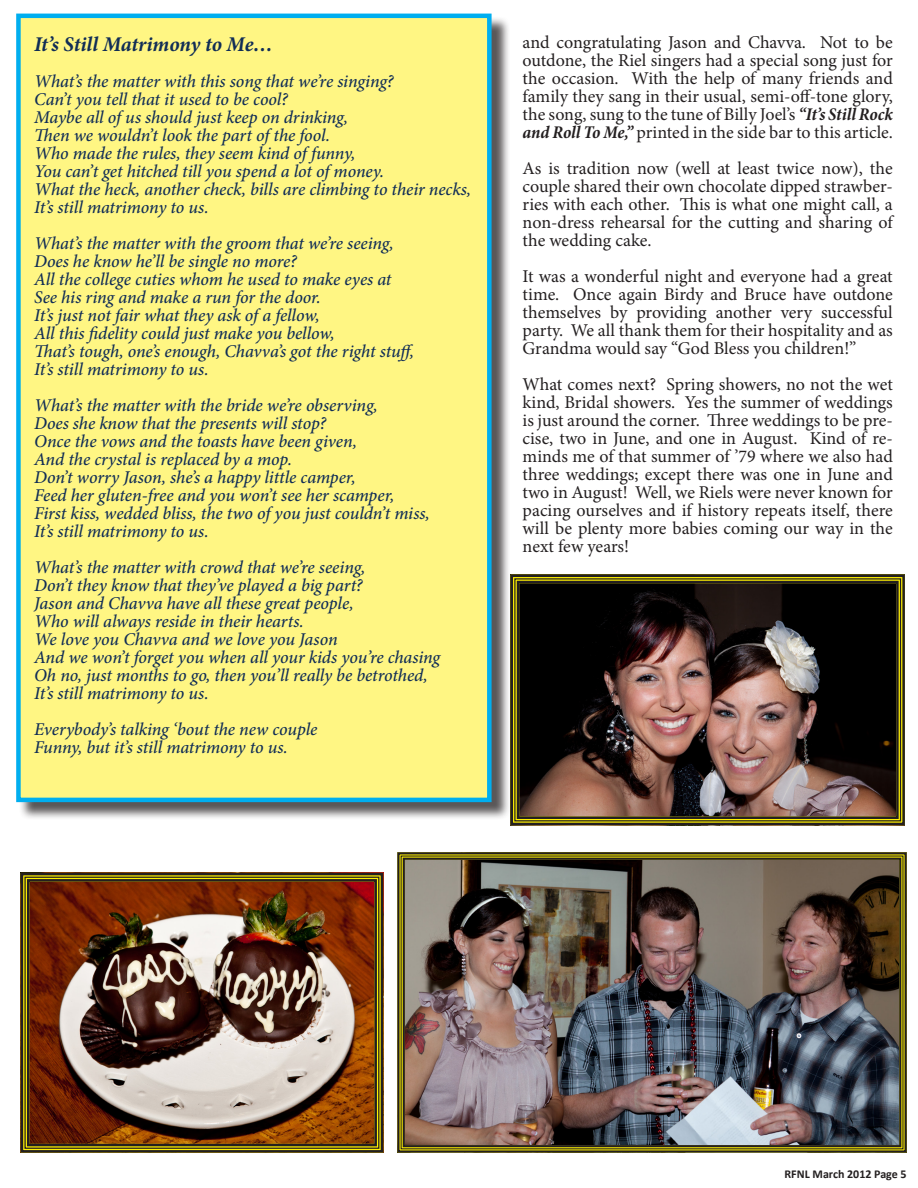
<style>
.page{position:relative;width:918px;height:1188px;background:#fff}
.page>*{position:absolute;margin:0;border:0;box-sizing:border-box;transform-origin:0 0}
.base_paragraph{font:italic 700 21px "Minion Pro";letter-spacing:-.005em;color:#112d56}
.base_paragraph-2{font:italic 500 18px "Minion Pro";letter-spacing:-.005em;color:#112d56}
.base_paragraph-3{font:18px/18px "Minion Pro";letter-spacing:-.005em;color:#231f20;text-align:justify}
.t1{font:700 12px "Calibri";color:#231f20}
.s1{font-weight:700;font-style:italic;font-stretch:condensed}
</style>
<div class="page">
<div style="left:19px;top:16px;width:491px;height:805px;background:#231f20;opacity:.75"></div>
<div style="left:16px;top:13px;width:478px;height:791px;background:#fff683"></div>
<img style="left:397px;top:852px;width:510px;height:301px">
<div style="left:403px;top:858px;width:498px;height:289px;border:2px solid #231f20"></div>
<img style="left:20px;top:872px;width:364px;height:281px">
<div style="left:24px;top:877px;width:355px;height:272px;border:1px solid #231f20"></div>
<div style="left:27px;top:879px;width:350px;height:267px;border:3px solid #231f20"></div>
<img style="left:509px;top:573px;width:396px;height:253px">
<div style="left:514px;top:578px;width:387px;height:243px;border:1px solid #231f20"></div>
<div style="left:517px;top:581px;width:382px;height:238px;border:2px solid #231f20"></div>
<p class="base_paragraph" style="left:34px;top:30px;width:240px">It’s Still Matrimony to Me…</p>
<p class="base_paragraph-2" style="left:34px;top:69px;width:361px">What’s the matter with this song that we’re singing?</p>
<p class="base_paragraph-2" style="left:34px;top:87px;width:255px">Can’t you tell that it used to be cool?</p>
<p class="base_paragraph-2" style="left:34px;top:105px;width:315px">Maybe all of us should just keep on drinking,</p>
<p class="base_paragraph-2" style="left:34px;top:123px;width:297px">Then we wouldn’t look the part of the fool.</p>
<p class="base_paragraph-2" style="left:34px;top:141px;width:323px">Who made the rules, they seem kind of funny,</p>
<p class="base_paragraph-2" style="left:34px;top:159px;width:352px">You can’t get hitched till you spend a lot of money.</p>
<p class="base_paragraph-2" style="left:34px;top:177px;width:439px">What the heck, another check, bills are climbing to their necks,</p>
<p class="base_paragraph-2" style="left:34px;top:195px;width:176px">It’s still matrimony to us.</p>
<p class="base_paragraph-2" style="left:34px;top:231px;width:361px">What’s the matter with the groom that we’re seeing,</p>
<p class="base_paragraph-2" style="left:34px;top:249px;width:264px">Does he know he’ll be single no more?</p>
<p class="base_paragraph-2" style="left:34px;top:267px;width:359px">All the college cuties whom he used to make eyes at</p>
<p class="base_paragraph-2" style="left:34px;top:285px;width:288px">See his ring and make a run for the door.</p>
<p class="base_paragraph-2" style="left:34px;top:303px;width:287px">It’s just not fair what they ask of a fellow,</p>
<p class="base_paragraph-2" style="left:34px;top:321px;width:302px">All this fidelity could just make you bellow,</p>
<p class="base_paragraph-2" style="left:34px;top:339px;width:383px">That’s tough, one’s enough, Chavva’s got the right stuff,</p>
<p class="base_paragraph-2" style="left:34px;top:357px;width:176px">It’s still matrimony to us.</p>
<p class="base_paragraph-2" style="left:34px;top:393px;width:345px">What’s the matter with the bride we’re observing,</p>
<p class="base_paragraph-2" style="left:34px;top:411px;width:294px">Does she know that the presents will stop?</p>
<p class="base_paragraph-2" style="left:34px;top:429px;width:324px">Once the vows and the toasts have been given,</p>
<p class="base_paragraph-2" style="left:34px;top:447px;width:259px">And the crystal is replaced by a mop.</p>
<p class="base_paragraph-2" style="left:34px;top:465px;width:323px">Don’t worry Jason, she’s a happy little camper,</p>
<p class="base_paragraph-2" style="left:34px;top:483px;width:362px">Feed her gluten-free and you won’t see her scamper,</p>
<p class="base_paragraph-2" style="left:34px;top:501px;width:397px">First kiss, wedded bliss, the two of you just couldn’t miss,</p>
<p class="base_paragraph-2" style="left:34px;top:519px;width:176px">It’s still matrimony to us.</p>
<p class="base_paragraph-2" style="left:34px;top:555px;width:333px">What’s the matter with crowd that we’re seeing,</p>
<p class="base_paragraph-2" style="left:34px;top:573px;width:330px">Don’t they know that they’ve played a big part?</p>
<p class="base_paragraph-2" style="left:34px;top:591px;width:321px">Jason and Chavva have all these great people,</p>
<p class="base_paragraph-2" style="left:34px;top:609px;width:271px">Who will always reside in their hearts.</p>
<p class="base_paragraph-2" style="left:34px;top:627px;width:305px">We love you Chavva and we love you Jason</p>
<p class="base_paragraph-2" style="left:34px;top:645px;width:408px">And we won’t forget you when all your kids you’re chasing</p>
<p class="base_paragraph-2" style="left:34px;top:663px;width:395px">Oh no, just months to go, then you’ll really be betrothed,</p>
<p class="base_paragraph-2" style="left:34px;top:681px;width:176px">It’s still matrimony to us.</p>
<p class="base_paragraph-2" style="left:34px;top:717px;width:285px">Everybody’s talking ‘bout the new couple</p>
<p class="base_paragraph-2" style="left:34px;top:735px;width:255px">Funny, but it’s still matrimony to us.</p>
<p class="base_paragraph-3" style="left:523px;top:33px;width:372px">and congratulating Jason and Chavva. Not to be outdone, the Riel singers had a special song just for the occasion. With the help of many friends and family they sang in their usual, semi-off-tone glory, the song, sung to the tune of Billy Joel’s <span class="s1">“It’s Still Rock and Roll To Me,”</span> printed in the side bar to this article.</p>
<p class="base_paragraph-3" style="left:523px;top:159px;width:372px">As is tradition now (well at least twice now), the couple shared their own chocolate dipped strawber&shy;ries with each other. This is what one might call, a non-dress rehearsal for the cutting and sharing of the wedding cake.</p>
<p class="base_paragraph-3" style="left:523px;top:267px;width:372px">It was a wonderful night and everyone had a great time. Once again Birdy and Bruce have outdone themselves by providing another very successful party. We all thank them for their hospitality and as Grandma would say “God Bless you children!”</p>
<p class="base_paragraph-3" style="left:523px;top:375px;width:372px">What comes next? Spring showers, no not the wet kind, Bridal showers. Yes the summer of weddings is just around the corner. Three weddings to be pre&shy;cise, two in June, and one in August. Kind of re&shy;minds me of that summer of ’79 where we also had three weddings; except there was one in June and two in August! Well, we Riels were never known for pacing ourselves and if history repeats itself, there will be plenty more babies coming our way in the next few years!</p>
<p class="t1" style="left:785px;top:1167px;width:124px">RFNL March 2012 Page 5</p>
</div>
